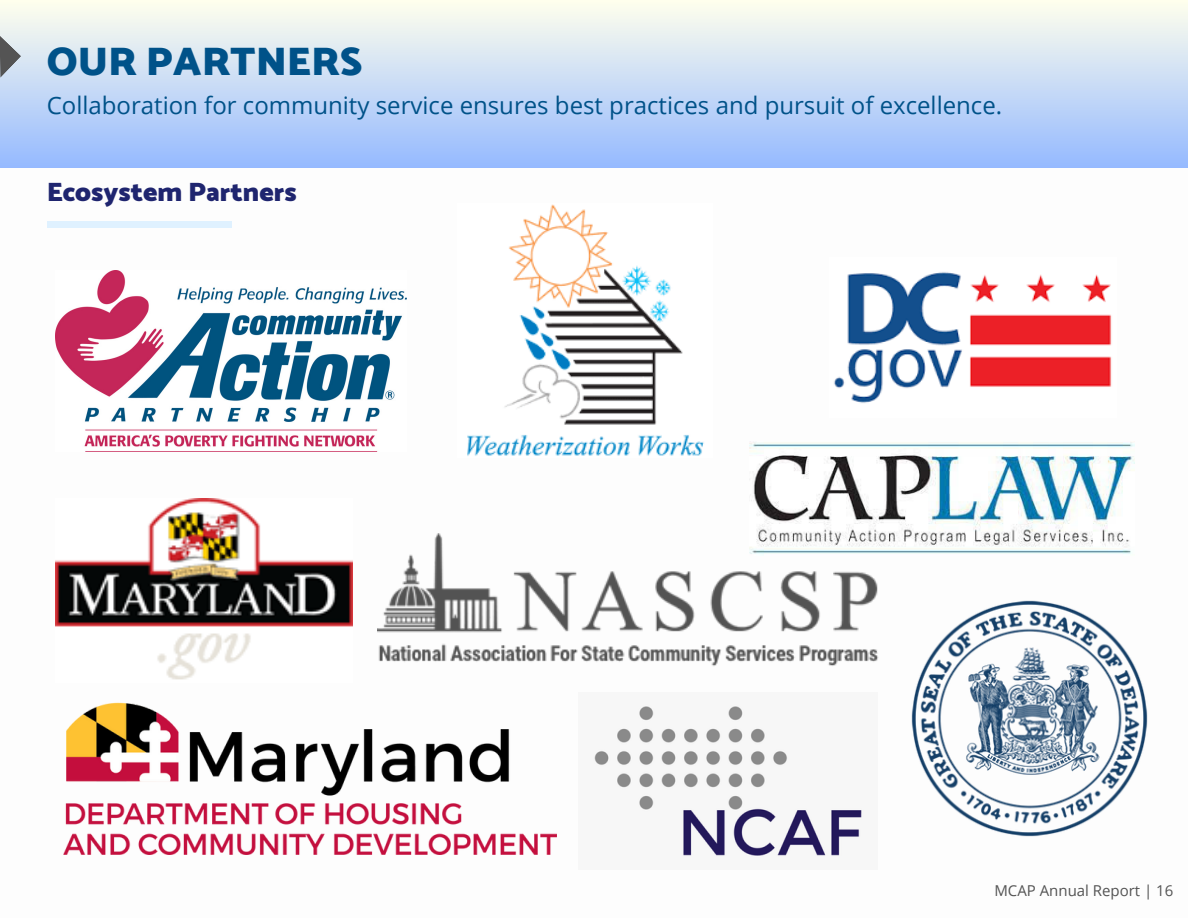
<style>
.page{position:relative;width:1188px;height:918px;background:#fff}
.page>*{position:absolute;margin:0;border:0;box-sizing:border-box;transform-origin:0 0}
.t1{font:900 40.5px "Catamaran";color:#005289}
.t2{font:900 27px "Catamaran";color:#1f256f}
.t3{font:24px "Open Sans";color:#005289}
.t4{font:15px "Open Sans";color:#545454}
</style>
<div class="page">
<img style="left:467px;top:204px;width:237px;height:252px">
<img style="left:594px;top:706px;width:268px;height:150px">
<img style="left:750px;top:441px;width:385px;height:113px">
<img style="left:56px;top:498px;width:297px;height:182px">
<img style="left:63px;top:702px;width:493px;height:153px">
<img style="left:834px;top:272px;width:278px;height:131px">
<img style="left:911px;top:601px;width:236px;height:236px">
<img style="left:56px;top:270px;width:351px;height:177px">
<img style="left:377px;top:534px;width:510px;height:133px">
<div style="left:0;top:0;width:1188px;height:167px;background:linear-gradient(to bottom,#ffffed,#95baff)"></div>
<svg style="left:0;top:35px;width:21px;height:43px"></svg>
<div style="left:47px;top:221px;width:185px;height:7px;background:#dff1ff"></div>
<h1 class="t1" style="left:47px;top:30px;width:317px">OUR PARTNERS</h1>
<p class="t3" style="left:47px;top:89px;width:957px">Collaboration for community service ensures best practices and pursuit of excellence.</p>
<p class="t2" style="left:47px;top:171px;width:251px">Ecosystem Partners</p>
<p class="t4" style="left:994px;top:880px;width:181px">MCAP Annual Report | 16</p>
</div>
